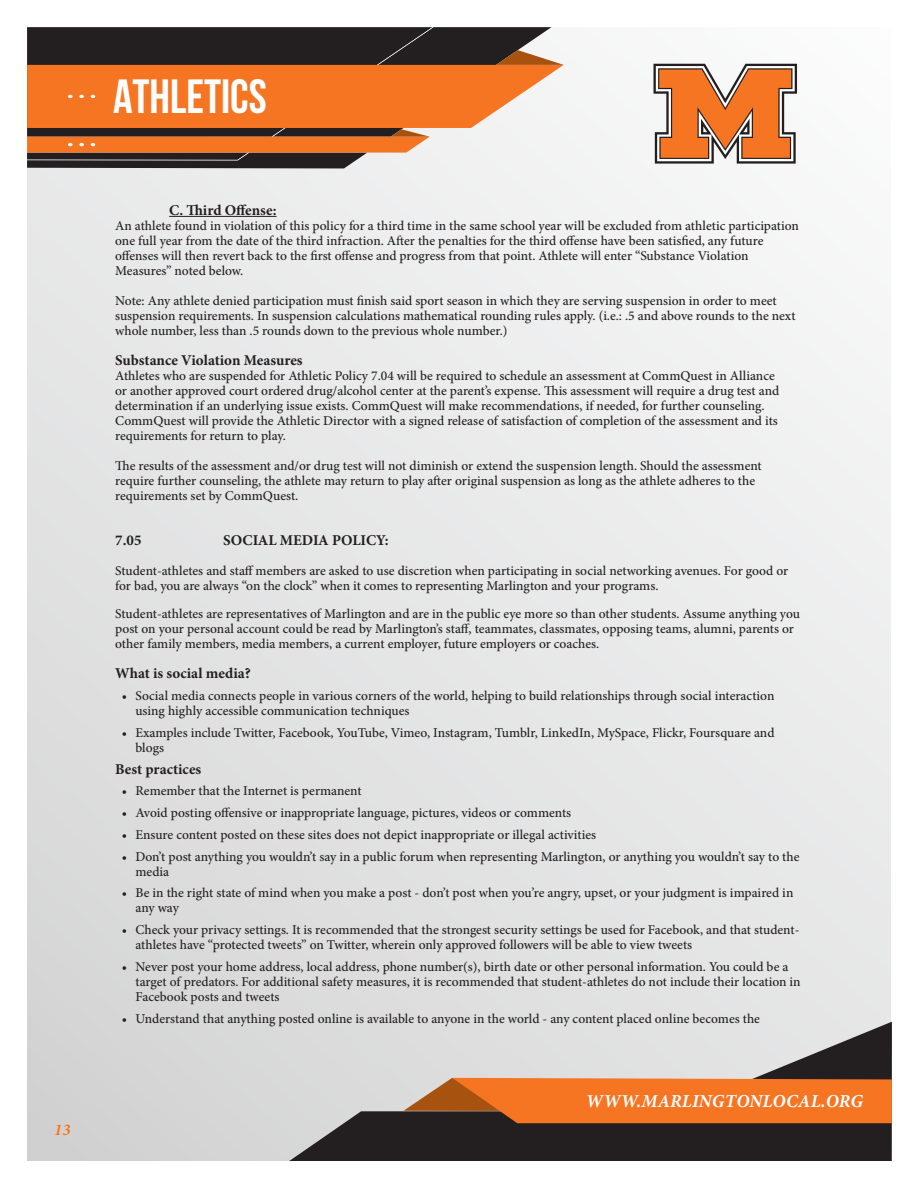
<style>
.page{position:relative;width:918px;height:1188px;background:#fff}
.page>*{position:absolute;margin:0;border:0;box-sizing:border-box;transform-origin:0 0}
.t1{font:700 48px "Bebas Neue";color:#fff}
.t2{font:italic 700 18.3px "Minion Pro";letter-spacing:.01em;color:#fff}
.t3{font:italic 700 16.5px "Minion Pro";color:#f57523}
.t4{font:700 15px "Minion Pro";color:#231f20}
.t5{font:500 13.5px/15px "Minion Pro";color:#231f20}
</style>
<div class="page">
<div style="left:27px;top:27px;width:864px;height:1134px;background:linear-gradient(to right,#ddddde,#f1f1f2)"></div>
<svg style="left:27px;top:27px;width:524px;height:141px;fill:#231f20"></svg>
<svg style="left:27px;top:27px;width:406px;height:133px;background:#2e2a2b"></svg>
<svg style="left:289px;top:1022px;width:603px;height:139px;background:#8f8d8d"></svg>
<svg style="left:404px;top:1078px;width:488px;height:45px;background:#e17129"></svg>
<svg style="left:654px;top:64px;width:143px;height:100px"></svg>
<svg style="left:27px;top:50px;width:537px;height:103px;background:#cc753d"></svg>
<hr style="left:169px;top:216px;width:108px;height:1px;background:#231f20">
<p class="t3" style="left:54px;top:1118px;width:18px">13</p>
<h1 class="t1" style="left:113px;top:70px;width:155px">ATHLETICS</h1>
<p class="t4" style="left:169px;top:200px;width:109px">C. Third Offense:</p>
<p class="t5" style="left:115px;top:218px;width:685px">An athlete found in violation of this policy for a third time in the same school year will be excluded from athletic participation one full year from the date of the third infraction. After the penalties for the third offense have been satisfied, any future offenses will then revert back to the first offense and progress from that point. Athlete will enter “Substance Violation Measures” noted below.</p>
<p class="t5" style="left:115px;top:293px;width:682px">Note: Any athlete denied participation must finish said sport season in which they are serving suspension in order to meet suspension requirements. In suspension calculations mathematical rounding rules apply. (i.e.: .5 and above rounds to the next whole number, less than .5 rounds down to the previous whole number.)</p>
<p class="t4" style="left:115px;top:350px;width:189px">Substance Violation Measures</p>
<p class="t5" style="left:115px;top:368px;width:666px">Athletes who are suspended for Athletic Policy 7.04 will be required to schedule an assessment at CommQuest in Alliance or another approved court ordered drug/alcohol center at the parent’s expense. This assessment will require a drug test and determination if an underlying issue exists. CommQuest will make recommendations, if needed, for further counseling.<br>CommQuest will provide the Athletic Director with a signed release of satisfaction of completion of the assessment and its requirements for return to play.</p>
<p class="t5" style="left:115px;top:458px;width:648px">The results of the assessment and/or drug test will not diminish or extend the suspension length. Should the assessment require further counseling, the athlete may return to play after original suspension as long as the athlete adheres to the requirements set by CommQuest.</p>
<p class="t4" style="left:115px;top:530px;width:28px">7.05</p>
<p class="t4" style="left:223px;top:530px;width:167px">SOCIAL MEDIA POLICY:</p>
<p class="t5" style="left:115px;top:563px;width:675px">Student-athletes and staff members are asked to use discretion when participating in social networking avenues. For good or for bad, you are always “on the clock” when it comes to representing Marlington and your programs.</p>
<p class="t5" style="left:115px;top:607px;width:686px">Student-athletes are representatives of Marlington and are in the public eye more so than other students. Assume anything you post on your personal account could be read by Marlington’s staff, teammates, classmates, opposing teams, alumni, parents or other family members, media members, a current employer, future employers or coaches.</p>
<p class="t4" style="left:115px;top:663px;width:137px">What is social media?</p>
<p class="t5" style="left:135px;top:688px;width:641px;text-indent:-14px">• Social media connects people in various corners of the world, helping to build relationships through social interaction using highly accessible communication techniques</p>
<p class="t5" style="left:135px;top:725px;width:641px;text-indent:-14px">• Examples include Twitter, Facebook, YouTube, Vimeo, Instagram, Tumblr, LinkedIn, MySpace, Flickr, Foursquare and blogs</p>
<p class="t4" style="left:115px;top:758px;width:88px">Best practices</p>
<p class="t5" style="left:122px;top:784px;width:241px">• Remember that the Internet is permanent</p>
<p class="t5" style="left:122px;top:805px;width:451px">• Avoid posting offensive or inappropriate language, pictures, videos or comments</p>
<p class="t5" style="left:122px;top:827px;width:476px">• Ensure content posted on these sites does not depict inappropriate or illegal activities</p>
<p class="t5" style="left:135px;top:849px;width:666px;text-indent:-14px">• Don’t post anything you wouldn’t say in a public forum when representing Marlington, or anything you wouldn’t say to the media</p>
<p class="t5" style="left:135px;top:886px;width:659px;text-indent:-14px">• Be in the right state of mind when you make a post - don’t post when you’re angry, upset, or your judgment is impaired in any way</p>
<p class="t5" style="left:135px;top:922px;width:666px;text-indent:-14px">• Check your privacy settings. It is recommended that the strongest security settings be used for Facebook, and that student&shy;athletes have “protected tweets” on Twitter, wherein only approved followers will be able to view tweets</p>
<p class="t5" style="left:135px;top:959px;width:667px;text-indent:-14px">• Never post your home address, local address, phone number(s), birth date or other personal information. You could be a target of predators. For additional safety measures, it is recommended that student-athletes do not include their location in<br>Facebook posts and tweets</p>
<p class="t5" style="left:122px;top:1011px;width:640px">• Understand that anything posted online is available to anyone in the world - any content placed online becomes the</p>
<h2 class="t2" style="left:586px;top:1088px;width:279px">WWW.MARLINGTONLOCAL.ORG</h2>
</div>
